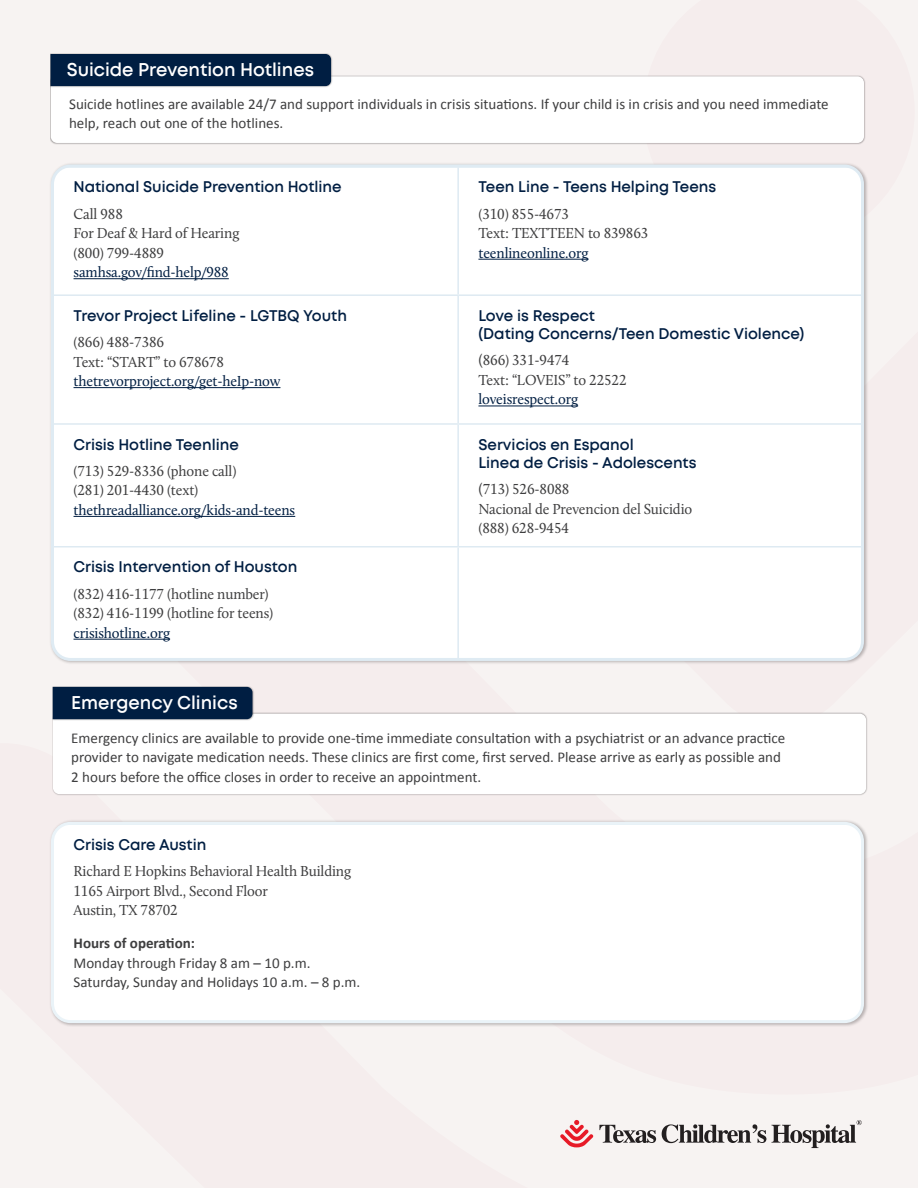
<style>
.page{position:relative;width:918px;height:1188px;background:#f8f4f2}
.page>*{position:absolute;margin:0;border:0;box-sizing:border-box;transform-origin:0 0}
.Bullet_lvl_1{font:600 18px "Mont";color:#fff}
.t1{font:15px/19.5px "Calibri";color:#3e3e3f}
.t2{font:15px/19.5px "Calluna";letter-spacing:-.01em;color:#3e3e3f}
.t3{font:600 15px/26.2px "Mont";color:#001e42}
.t4{font:15px/19.5px "Calluna";letter-spacing:-.01em;color:#001e42}
.s1{font-family:"Calluna";font-weight:400;color:#3e3e3f}
.s2{color:#001e42}
.s3{color:#3e3e3f}
.s4{font-family:"Mont";font-weight:600;color:#001e42}
.s5{font-size:16.5px}
.s6{font-weight:700}
</style>
<div class="page">
<svg style="left:599px;top:1125px;width:57px;height:18px"></svg>
<svg style="left:560px;top:1120px;width:33px;height:27px"></svg>
<svg style="left:662px;top:1120px;width:200px;height:28px"></svg>
<div style="left:54px;top:168px;width:808px;height:491px;background:#fff"></div>
<hr style="left:52px;top:166px;width:406px;height:2px;background:#deeaf2">
<hr style="left:52px;top:168px;width:2px;height:126px;background:#deeaf2">
<hr style="left:458px;top:166px;width:404px;height:2px;background:#deeaf2">
<hr style="left:457px;top:168px;width:2px;height:126px;background:#deeaf2">
<hr style="left:862px;top:168px;width:1px;height:126px;background:#deeaf2">
<hr style="left:52px;top:294px;width:406px;height:2px;background:#deeaf2">
<hr style="left:458px;top:294px;width:404px;height:2px;background:#deeaf2">
<hr style="left:457px;top:296px;width:2px;height:127px;background:#deeaf2">
<hr style="left:52px;top:423px;width:406px;height:2px;background:#deeaf2">
<hr style="left:458px;top:423px;width:404px;height:2px;background:#deeaf2">
<hr style="left:457px;top:425px;width:2px;height:121px;background:#deeaf2">
<hr style="left:52px;top:546px;width:406px;height:2px;background:#deeaf2">
<hr style="left:52px;top:548px;width:2px;height:111px;background:#deeaf2">
<hr style="left:458px;top:546px;width:404px;height:2px;background:#deeaf2">
<hr style="left:457px;top:548px;width:2px;height:111px;background:#deeaf2">
<hr style="left:52px;top:659px;width:406px;height:1px;background:#deeaf2">
<hr style="left:458px;top:659px;width:404px;height:1px;background:#deeaf2">
<hr style="left:74px;top:278px;width:155px;height:1px;background:#001e42">
<hr style="left:478px;top:259px;width:110px;height:1px;background:#001e42">
<hr style="left:74px;top:387px;width:206px;height:1px;background:#001e42">
<hr style="left:478px;top:406px;width:100px;height:1px;background:#001e42">
<hr style="left:74px;top:516px;width:221px;height:1px;background:#001e42">
<hr style="left:74px;top:639px;width:96px;height:1px;background:#001e42">
<div style="left:51px;top:165px;width:813px;height:496px;border:3px solid #dfebf3;border-radius:18px"></div>
<div style="left:49px;top:820px;width:819px;height:207px;background:#231f20;opacity:.3"></div>
<div style="left:54px;top:825px;width:807px;height:197px;background:#fff"></div>
<hr style="left:861px;top:825px;width:1px;height:197px;background:#fff">
<hr style="left:52px;top:825px;width:2px;height:197px;background:#deeaf2">
<hr style="left:52px;top:823px;width:810px;height:2px;background:#deeaf2">
<div style="left:51px;top:822px;width:813px;height:201px;border:3px solid #eaf3f8;border-radius:18px"></div>
<div style="left:50px;top:75px;width:816px;height:69px;background:#231f20;opacity:.41"></div>
<div style="left:51px;top:76px;width:813px;height:67px;background:#fff;border-radius:6px"></div>
<div style="left:50px;top:53px;width:283px;height:35px;background:#bfc2c5"></div>
<div style="left:51px;top:54px;width:280px;height:32px;background:#001e42"></div>
<div style="left:52px;top:713px;width:816px;height:83px;background:#d4d0d0"></div>
<div style="left:53px;top:714px;width:813px;height:80px;background:#fff;border-radius:6px"></div>
<div style="left:52px;top:686px;width:202px;height:35px;background:#231f20;opacity:.41"></div>
<div style="left:53px;top:687px;width:199px;height:32px;background:#001e42"></div>
<p class="Bullet_lvl_1" style="left:67px;top:61px;width:249px">Suicide Prevention Hotlines</p>
<p class="t1" style="left:69px;top:94px;width:761px">Suicide hotlines are available 24/7 and support individuals in crisis situations. If your child is in crisis and you need immediate help, reach out one of the hotlines.</p>
<p class="t3" style="left:74px;top:175px;width:270px">National Suicide Prevention Hotline<br><span class="s1">Call 988</span></p>
<p class="t2" style="left:74px;top:223px;width:167px">For Deaf &amp; Hard of Hearing (800) 799-4889 <span class="s2">samhsa.gov/find-help/988</span></p>
<p class="t3" style="left:74px;top:303px;width:275px">Trevor Project Lifeline - LGTBQ Youth <span class="s1">(866) 488-7386</span></p>
<p class="t4" style="left:74px;top:352px;width:208px"><span class="s3">Text: “START” to 678678 </span>thetrevorproject.org/get-heIp-now</p>
<p class="t2" style="left:74px;top:431px;width:167px;line-height:26.2px"><span class="s4">Crisis Hotline Teenline </span>(713) 529-8336 (phone call)</p>
<p class="t4" style="left:74px;top:480px;width:223px"><span class="s3">(281) 201-4430 (text) </span>thethreadalliance.org/kids-and-teens</p>
<p class="t2" style="left:74px;top:554px;width:225px;line-height:26.2px"><span class="s4">Crisis Intervention of Houston </span>(832) 416-1177 (hotline number)</p>
<p class="t2" style="left:74px;top:603px;width:201px">(832) 416-1199 (hotline for teens) <span class="s2">crisishotline.org</span></p>
<p class="Bullet_lvl_1" style="left:71px;top:694px;width:168px">Emergency Clinics</p>
<p class="t3" style="left:478px;top:175px;width:239px">Teen Line - Teens Helping Teens <span class="s1">(310) 855-4673</span></p>
<p class="t2" style="left:478px;top:223px;width:171px">Text: TEXTTEEN to 839863 <span class="s2">teenlineonline.org</span></p>
<p class="t3" style="left:478px;top:307px;width:327px;line-height:18px">Love is Respect<br>(Dating Concerns/Teen Domestic Violence)</p>
<p class="t2" style="left:478px;top:350px;width:150px"><span class="s5">(</span>866) 331-9474<br>Text: “LOVEIS” to 22522 <span class="s2">loveisrespect.org</span></p>
<p class="t3" style="left:478px;top:436px;width:220px;line-height:18px">Servicios en Espanol<br>Linea de Crisis - Adolescents</p>
<p class="t2" style="left:478px;top:479px;width:215px"><span class="s5">(</span>713) 526-8088<br>Nacional de Prevencion del Suicidio (888) 628-9454</p>
<p class="t1" style="left:71px;top:728px;width:716px">Emergency clinics are available to provide one-time immediate consultation with a psychiatrist or an advance practice provider to navigate medication needs. These clinics are first come, first served. Please arrive as early as possible and<br>2 hours before the office closes in order to receive an appointment.</p>
<p class="t2" style="left:74px;top:831px;width:279px;line-height:26.2px"><span class="s4">Crisis Care Austin<br></span>Richard E Hopkins Behavioral Health Building</p>
<p class="t2" style="left:74px;top:881px;width:196px">1165 Airport Blvd., Second Floor<br>Austin, TX 78702</p>
<p class="t1" style="left:74px;top:933px;width:288px"><span class="s6">Hours of operation:<br></span>Monday through Friday 8 am – 10 p.m.<br>Saturday, Sunday and Holidays 10 a.m. – 8 p.m.</p>
</div>
